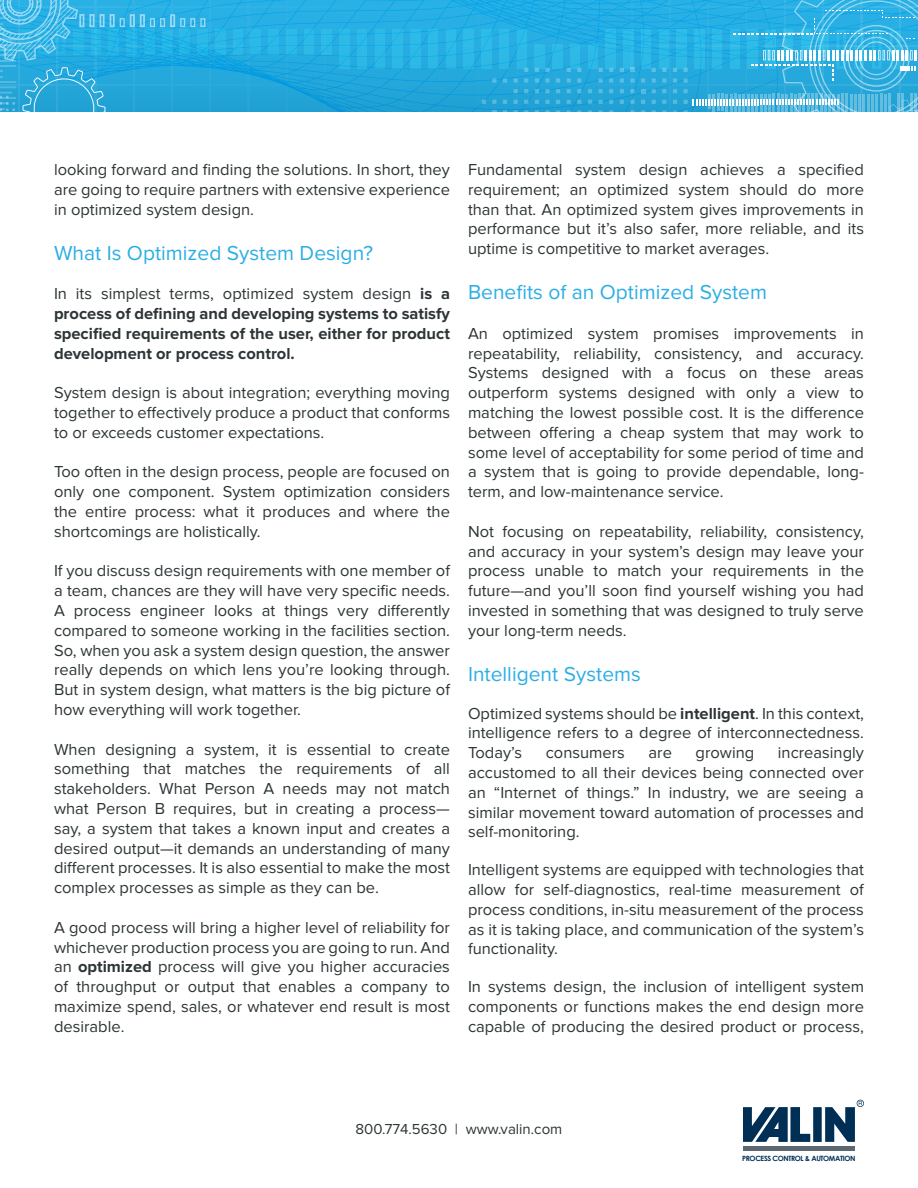
<style>
.page{position:relative;width:918px;height:1188px;background:#fff}
.page>*{position:absolute;margin:0;border:0;box-sizing:border-box;transform-origin:0 0}
.t1{font:21px "Proxima Nova";color:#2caee4}
.t2{font:16.5px/19.8px "Proxima Nova";color:#2d3537;text-align:justify}
.t3{font:700 16.5px/19.8px "Proxima Nova";color:#2d3537;text-align:justify}
.t4{font:15px "Proxima Nova";color:#2d3537}
.t5{font:700 7.2px "Century Gothic";letter-spacing:-.05em;color:#002f56}
.s1{font-weight:400}
.s2{font-weight:700}
</style>
<div class="page">
<div style="left:743px;top:1146px;width:112px;height:5px;background:#5c676f"></div>
<svg style="left:207px;top:0;width:477px;height:112px;background:#22a9de"></svg>
<svg style="left:482px;top:100px;width:4px;height:4px"></svg>
<svg style="left:492px;top:78px;width:4px;height:5px"></svg>
<svg style="left:492px;top:100px;width:4px;height:4px"></svg>
<svg style="left:503px;top:78px;width:4px;height:5px"></svg>
<svg style="left:503px;top:100px;width:4px;height:4px"></svg>
<svg style="left:514px;top:78px;width:4px;height:5px"></svg>
<svg style="left:514px;top:89px;width:4px;height:4px"></svg>
<svg style="left:514px;top:100px;width:4px;height:4px"></svg>
<svg style="left:524px;top:78px;width:4px;height:5px"></svg>
<svg style="left:524px;top:89px;width:4px;height:4px"></svg>
<svg style="left:524px;top:100px;width:4px;height:4px"></svg>
<svg style="left:535px;top:78px;width:4px;height:5px"></svg>
<svg style="left:535px;top:89px;width:4px;height:4px"></svg>
<svg style="left:535px;top:100px;width:4px;height:4px"></svg>
<svg style="left:545px;top:78px;width:5px;height:5px"></svg>
<svg style="left:545px;top:89px;width:5px;height:4px"></svg>
<svg style="left:545px;top:100px;width:5px;height:4px"></svg>
<svg style="left:556px;top:78px;width:4px;height:5px"></svg>
<svg style="left:556px;top:89px;width:4px;height:4px"></svg>
<svg style="left:556px;top:100px;width:4px;height:4px"></svg>
<svg style="left:567px;top:78px;width:4px;height:5px"></svg>
<svg style="left:567px;top:89px;width:4px;height:4px"></svg>
<svg style="left:567px;top:100px;width:4px;height:4px"></svg>
<svg style="left:577px;top:78px;width:4px;height:5px"></svg>
<svg style="left:577px;top:89px;width:4px;height:4px"></svg>
<svg style="left:577px;top:100px;width:4px;height:4px"></svg>
<svg style="left:588px;top:89px;width:4px;height:4px"></svg>
<svg style="left:588px;top:100px;width:4px;height:4px"></svg>
<svg style="left:599px;top:78px;width:4px;height:5px"></svg>
<svg style="left:599px;top:89px;width:4px;height:4px"></svg>
<svg style="left:599px;top:100px;width:4px;height:4px"></svg>
<svg style="left:609px;top:78px;width:4px;height:5px"></svg>
<svg style="left:609px;top:89px;width:4px;height:4px"></svg>
<svg style="left:609px;top:100px;width:4px;height:4px"></svg>
<svg style="left:620px;top:78px;width:4px;height:5px"></svg>
<svg style="left:620px;top:89px;width:4px;height:4px"></svg>
<svg style="left:620px;top:100px;width:4px;height:4px"></svg>
<svg style="left:630px;top:68px;width:5px;height:4px"></svg>
<svg style="left:630px;top:78px;width:5px;height:5px"></svg>
<svg style="left:630px;top:89px;width:5px;height:4px"></svg>
<svg style="left:630px;top:100px;width:5px;height:4px"></svg>
<svg style="left:641px;top:78px;width:4px;height:5px"></svg>
<svg style="left:641px;top:89px;width:4px;height:4px"></svg>
<svg style="left:641px;top:100px;width:4px;height:4px"></svg>
<svg style="left:652px;top:68px;width:4px;height:4px"></svg>
<svg style="left:652px;top:78px;width:4px;height:5px"></svg>
<svg style="left:652px;top:89px;width:4px;height:4px"></svg>
<svg style="left:652px;top:100px;width:4px;height:4px"></svg>
<svg style="left:662px;top:69px;width:4px;height:3px"></svg>
<svg style="left:662px;top:78px;width:4px;height:5px"></svg>
<svg style="left:662px;top:89px;width:4px;height:4px"></svg>
<svg style="left:662px;top:100px;width:4px;height:4px"></svg>
<svg style="left:673px;top:68px;width:4px;height:4px"></svg>
<svg style="left:673px;top:78px;width:4px;height:5px"></svg>
<svg style="left:673px;top:89px;width:4px;height:4px"></svg>
<svg style="left:673px;top:100px;width:4px;height:4px"></svg>
<svg style="left:677px;top:30px;width:7px;height:39px"></svg>
<svg style="left:659px;top:30px;width:10px;height:39px"></svg>
<svg style="left:641px;top:30px;width:10px;height:39px"></svg>
<svg style="left:624px;top:30px;width:9px;height:39px"></svg>
<svg style="left:606px;top:30px;width:9px;height:14px"></svg>
<svg style="left:588px;top:44px;width:36px;height:28px"></svg>
<svg style="left:535px;top:44px;width:46px;height:28px"></svg>
<svg style="left:517px;top:30px;width:11px;height:42px"></svg>
<svg style="left:499px;top:30px;width:10px;height:39px"></svg>
<svg style="left:482px;top:44px;width:9px;height:18px"></svg>
<svg style="left:482px;top:63px;width:9px;height:6px"></svg>
<svg style="left:482px;top:30px;width:9px;height:13px"></svg>
<svg style="left:464px;top:30px;width:9px;height:13px"></svg>
<svg style="left:464px;top:44px;width:9px;height:18px"></svg>
<svg style="left:464px;top:63px;width:9px;height:6px"></svg>
<svg style="left:446px;top:44px;width:10px;height:25px"></svg>
<svg style="left:446px;top:30px;width:10px;height:13px"></svg>
<div style="left:428px;top:44px;width:10px;height:25px;background:#2db8e6"></div>
<svg style="left:428px;top:30px;width:10px;height:13px"></svg>
<svg style="left:411px;top:44px;width:9px;height:25px"></svg>
<svg style="left:411px;top:30px;width:9px;height:13px"></svg>
<div style="left:393px;top:44px;width:9px;height:18px;background:#2db9e7"></div>
<svg style="left:393px;top:30px;width:9px;height:13px"></svg>
<svg style="left:393px;top:63px;width:9px;height:6px"></svg>
<svg style="left:375px;top:63px;width:10px;height:6px"></svg>
<svg style="left:375px;top:30px;width:10px;height:13px"></svg>
<svg style="left:375px;top:44px;width:10px;height:18px"></svg>
<svg style="left:357px;top:44px;width:10px;height:18px"></svg>
<svg style="left:357px;top:30px;width:10px;height:13px"></svg>
<svg style="left:357px;top:63px;width:10px;height:6px"></svg>
<svg style="left:340px;top:44px;width:9px;height:18px"></svg>
<svg style="left:340px;top:63px;width:9px;height:6px"></svg>
<svg style="left:340px;top:30px;width:9px;height:13px"></svg>
<svg style="left:322px;top:30px;width:9px;height:25px"></svg>
<svg style="left:304px;top:30px;width:10px;height:25px"></svg>
<svg style="left:286px;top:30px;width:10px;height:25px"></svg>
<svg style="left:269px;top:30px;width:9px;height:25px"></svg>
<svg style="left:251px;top:30px;width:10px;height:25px"></svg>
<svg style="left:233px;top:30px;width:10px;height:25px"></svg>
<svg style="left:215px;top:30px;width:10px;height:25px"></svg>
<svg style="left:0;top:0;width:207px;height:112px;background:#30afe1"></svg>
<svg style="left:684px;top:0;width:234px;height:112px;background:#43b7e4"></svg>
<svg style="left:743px;top:1100px;width:121px;height:42px"></svg>
<p class="t2" style="left:54px;top:160px;width:811px">looking forward and finding the solutions. In short, they Fundamental system design achieves a specified</p>
<p class="t2" style="left:54px;top:180px;width:398px">are going to require partners with extensive experience in optimized system design.</p>
<h3 class="t1" style="left:54px;top:241px;width:321px">What Is Optimized System Design?</h3>
<p class="t3" style="left:54px;top:284px;width:398px"><span class="s1">In its simplest terms, optimized system design</span> is a process of defining and developing systems to satisfy specified requirements of the user, either for product development or process control.</p>
<p class="t2" style="left:54px;top:383px;width:398px">System design is about integration; everything moving together to effectively produce a product that conforms to or exceeds customer expectations.</p>
<p class="t2" style="left:54px;top:462px;width:398px">Too often in the design process, people are focused on only one component. System optimization considers the entire process: what it produces and where the shortcomings are holistically.</p>
<p class="t2" style="left:54px;top:561px;width:398px">If you discuss design requirements with one member of a team, chances are they will have very specific needs.<br>A process engineer looks at things very differently compared to someone working in the facilities section.<br>So, when you ask a system design question, the answer really depends on which lens you’re looking through.<br>But in system design, what matters is the big picture of how everything will work together.</p>
<p class="t2" style="left:54px;top:739px;width:398px">When designing a system, it is essential to create something that matches the requirements of all stakeholders. What Person A needs may not match what Person B requires, but in creating a process— say, a system that takes a known input and creates a desired output—it demands an understanding of many different processes. It is also essential to make the most complex processes as simple as they can be.</p>
<p class="t2" style="left:54px;top:918px;width:398px">A good process will bring a higher level of reliability for whichever production process you are going to run. And an <span class="s2">optimized</span> process will give you higher accuracies of throughput or output that enables a company to maximize spend, sales, or whatever end result is most desirable.</p>
<p class="t2" style="left:468px;top:180px;width:398px">requirement; an optimized system should do more than that. An optimized system gives improvements in performance but it’s also safer, more reliable, and its uptime is competitive to market averages.</p>
<h3 class="t1" style="left:468px;top:280px;width:301px">Benefits of an Optimized System</h3>
<p class="t2" style="left:468px;top:324px;width:398px">An optimized system promises improvements in repeatability, reliability, consistency, and accuracy.<br>Systems designed with a focus on these areas outperform systems designed with only a view to matching the lowest possible cost. It is the difference between offering a cheap system that may work to some level of acceptability for some period of time and a system that is going to provide dependable, long&shy;term, and low-maintenance service.</p>
<p class="t2" style="left:468px;top:522px;width:398px">Not focusing on repeatability, reliability, consistency, and accuracy in your system’s design may leave your process unable to match your requirements in the future—and you’ll soon find yourself wishing you had invested in something that was designed to truly serve your long-term needs.</p>
<h3 class="t1" style="left:468px;top:662px;width:174px">Intelligent Systems</h3>
<p class="t2" style="left:468px;top:703px;width:398px">Optimized systems should be <span class="s2">intelligent</span>. In this context, intelligence refers to a degree of interconnectedness.<br>Today’s</p>
<p class="t2" style="left:468px;top:743px;width:398px;text-indent:310px">increasingly accustomed to all their devices being connected over an “Internet of things.” In industry, we are seeing a similar movement toward automation of processes and self-monitoring.</p>
<p class="t2" style="left:468px;top:860px;width:398px">Intelligent systems are equipped with technologies that allow for self-diagnostics, real-time measurement of process conditions, in-situ measurement of the process as it is taking place, and communication of the system’s functionality.</p>
<p class="t2" style="left:468px;top:977px;width:398px">In systems design, the inclusion of intelligent system components or functions makes the end design more capable of producing the desired product or process,</p>
<p class="t2" style="left:546px;top:743px;width:81px">consumers</p>
<p class="t2" style="left:649px;top:743px;width:25px">are</p>
<p class="t2" style="left:696px;top:743px;width:60px">growing</p>
<p class="t4" style="left:356px;top:1120px;width:208px">800.774.5630 | www.valin.com</p>
<p class="t5" style="left:742px;top:1152px;width:115px">PROCESS CONTROL &amp; AUTOMATION</p>
</div>
